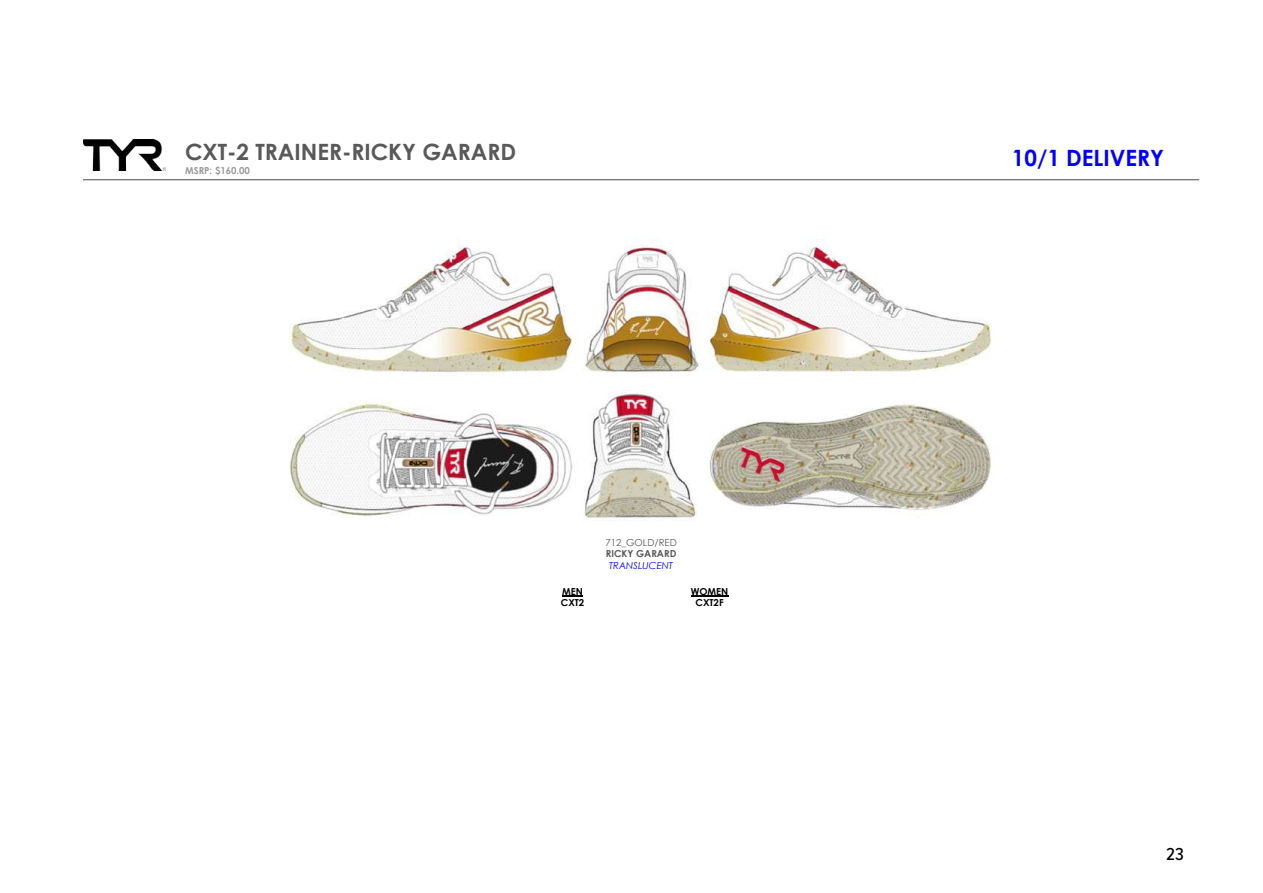
<style>
.page{position:relative;width:1263px;height:893px;background:#fff}
.page>*{position:absolute;margin:0;border:0;box-sizing:border-box;transform-origin:0 0}
.t1{font:700 22.5px "Century Gothic";color:#595959}
.t2{font:700 22.5px "Century Gothic";color:#00f}
.t3{font:500 18px "Proxima Nova Cond";color:#000}
.t4{font:700 9.6px/11.6px "Century Gothic";color:#000}
.t5{font:700 9.6px "Century Gothic";color:#999}
.t6{font:9.6px "Century Gothic";color:#595959}
.t7{font:700 9.6px "Century Gothic";color:#595959}
.t8{font:italic 9.6px "Century Gothic";color:#00f}
</style>
<div class="page">
<hr style="left:83px;top:179px;width:1116px;height:1px;background:#666">
<img style="left:83px;top:140px;width:82px;height:31px">
<svg style="left:562px;top:595px;width:21px;height:1px"></svg>
<hr style="left:691px;top:595px;width:37px;height:1px;background:#000">
<img style="left:289px;top:239px;width:703px;height:280px">
<p class="t1" style="left:185px;top:135px;width:333px">CXT-2 TRAINER-RICKY GARARD</p>
<p class="t5" style="left:185px;top:163px;width:67px">MSRP: $160.00</p>
<p class="t6" style="left:605px;top:536px;width:73px">712_GOLD/RED</p>
<p class="t7" style="left:606px;top:547px;width:72px">RICKY GARARD</p>
<p class="t8" style="left:609px;top:559px;width:65px">TRANSLUCENT</p>
<p class="t4" style="left:561px;top:585px;width:25px">MEN<br>CXT2</p>
<p class="t4" style="left:691px;top:585px;width:39px;text-align:center">WOMEN<br>CXT2F</p>
<p class="t2" style="left:1012px;top:141px;width:154px">10/1 DELIVERY</p>
<p class="t3" style="left:1166px;top:841px;width:19px">23</p>
</div>
